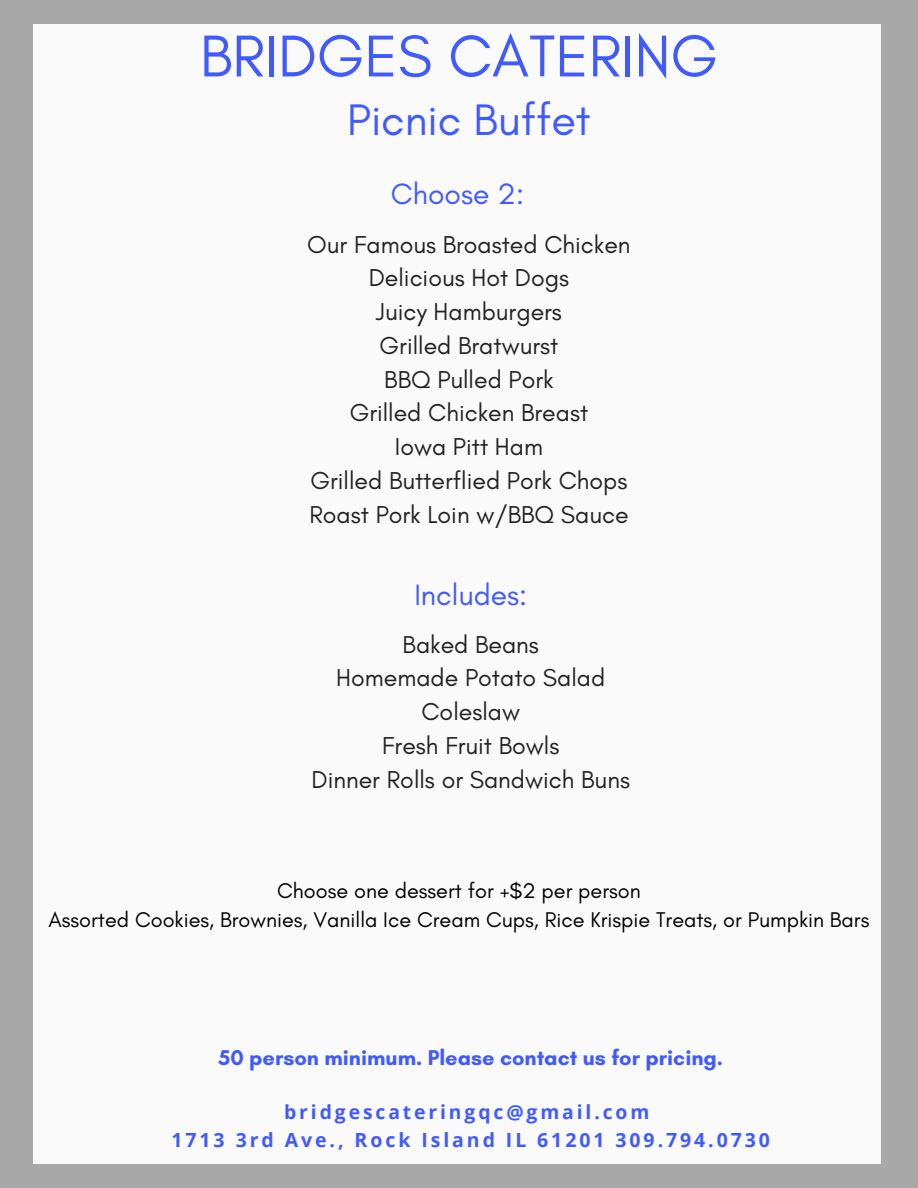
<style>
.page{position:relative;width:918px;height:1188px;background:#a8a8a8}
.page>*{position:absolute;margin:0;border:0;box-sizing:border-box;transform-origin:0 0}
.t1{font:60px "Glacial Indifference";color:#415aff}
.t2{font:45px "Glacial Indifference";color:#415aff}
.t3{font:30px "Glacial Indifference";color:#415aff}
.t4{font:24.9px/33.8px "Glacial Indifference";color:#222;text-align:center}
.t5{font:700 21.75px "Glacial Indifference";color:#415aff}
.t6{font:21.6px/29.2px "Glacial Indifference";color:#000;text-align:center}
.t7{font:700 19.5px "Open Sans";letter-spacing:.15em;color:#415aff}
.t8{font:700 19.35px "Open Sans";letter-spacing:.15em;color:#415aff}
</style>
<div class="page">
<div style="left:34px;top:24px;width:847px;height:1140px;background:#fafafa"></div>
<h4 class="t1" style="left:200px;top:19px;width:520px">BRIDGES CATERING</h4>
<h1 class="t2" style="left:347px;top:92px;width:245px">Picnic Buffet</h1>
<h3 class="t3" style="left:391px;top:176px;width:135px">Choose 2:</h3>
<p class="t4" style="left:307px;top:227px;width:325px">Our Famous Broasted Chicken<br>Delicious Hot Dogs<br>Juicy Hamburgers<br>Grilled Bratwurst<br>BBQ Pulled Pork<br>Grilled Chicken Breast<br>Iowa Pitt Ham<br>Grilled Butterflied Pork Chops<br>Roast Pork Loin w/BBQ Sauce</p>
<h3 class="t3" style="left:414px;top:577px;width:114px">Includes:</h3>
<h5 class="t4" style="left:312px;top:627px;width:320px">Baked Beans<br>Homemade Potato Salad<br>Coleslaw<br>Fresh Fruit Bowls<br>Dinner Rolls or Sandwich Buns</h5>
<p class="t6" style="left:49px;top:875px;width:822px">Choose one dessert for +$2 per person<br>Assorted Cookies, Brownies, Vanilla Ice Cream Cups, Rice Krispie Treats, or Pumpkin Bars</p>
<h2 class="t5" style="left:219px;top:1045px;width:506px">50 person minimum. Please contact us for pricing.</h2>
<h4 class="t8" style="left:284px;top:1098px;width:367px">bridgescateringqc@gmail.com</h4>
<h6 class="t7" style="left:172px;top:1126px;width:600px">1713 3rd Ave., Rock Island IL 61201 309.794.0730</h6>
</div>
